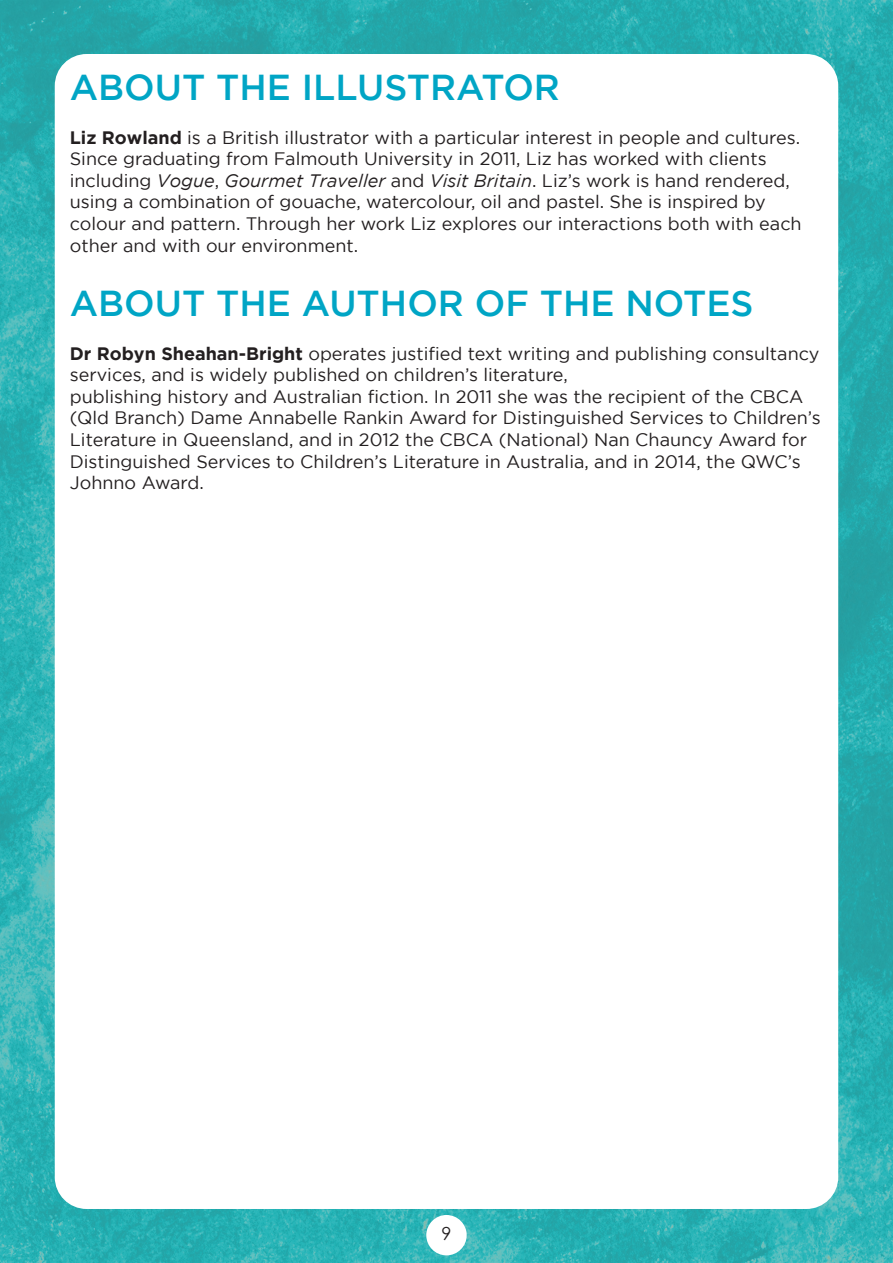
<style>
.page{position:relative;width:893px;height:1263px;background:#fff}
.page>*{position:absolute;margin:0;border:0;box-sizing:border-box;transform-origin:0 0}
.t1{font:500 36px "Gotham";color:#00a5c5}
.t2{font:18px/21.6px "Gotham";color:#231f20}
.t3{font:18px "Century Gothic";color:#231f20}
.s1{font-weight:700}
.s2{font-style:italic}
</style>
<div class="page">
<img style="left:0;top:0;width:893px;height:1263px">
<div style="left:55px;top:54px;width:783px;height:1155px;background:#fff;border-radius:32px"></div>
<div style="left:426px;top:1215px;width:41px;height:40px;background:#fff;border-radius:50%"></div>
<h1 class="t1" style="left:70px;top:67px;width:492px">ABOUT THE ILLUSTRATOR</h1>
<p class="t2" style="left:70px;top:126px;width:733px"><span class="s1">Liz Rowland</span> is a British illustrator with a particular interest in people and cultures.<br>Since graduating from Falmouth University in 2011, Liz has worked with clients including <span class="s2">Vogue</span>, <span class="s2">Gourmet Traveller</span> and <span class="s2">Visit Britain</span>. Liz’s work is hand rendered, using a combination of gouache, watercolour, oil and pastel. She is inspired by colour and pattern. Through her work Liz explores our interactions both with each other and with our environment.</p>
<h1 class="t1" style="left:70px;top:283px;width:685px">ABOUT THE AUTHOR OF THE NOTES</h1>
<p class="t2" style="left:70px;top:342px;width:752px"><span class="s1">Dr Robyn Sheahan-Bright</span> operates justified text writing and publishing consultancy services, and is widely published on children’s literature,<br>publishing history and Australian fiction. In 2011 she was the recipient of the CBCA (Qld Branch) Dame Annabelle Rankin Award for Distinguished Services to Children’s Literature in Queensland, and in 2012 the CBCA (National) Nan Chauncy Award for Distinguished Services to Children’s Literature in Australia, and in 2014, the QWC’s Johnno Award.</p>
<p class="t3" style="left:441px;top:1221px;width:11px">9</p>
</div>
